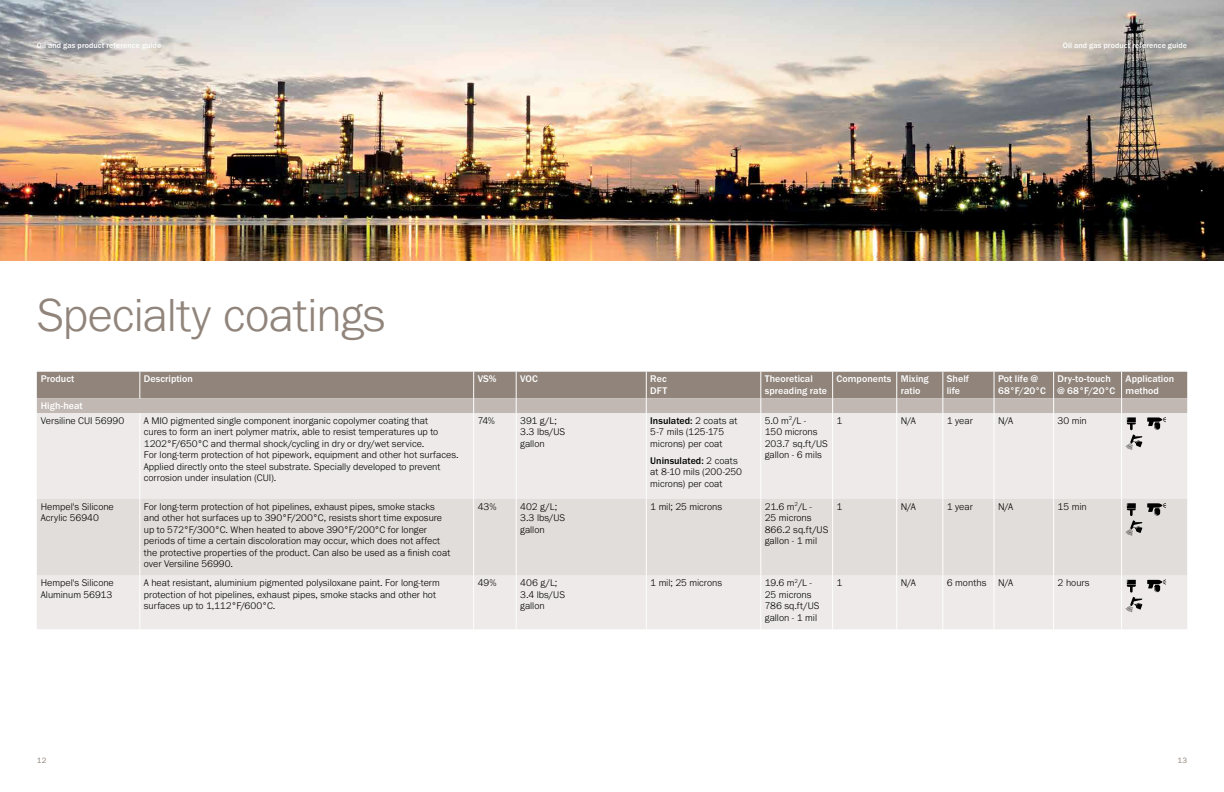
<style>
.page{position:relative;width:1224px;height:792px;background:#fff}
.page>*{position:absolute;margin:0;border:0;box-sizing:border-box;transform-origin:0 0}
.t1{font:300 48px "Franklin Gothic URW";letter-spacing:-.015em;color:#90847b}
.t2{font:300 10px/11.5px "Franklin Gothic URW";color:#000}
.t3{font:500 10px/11.5px "Franklin Gothic URW";letter-spacing:.005em;color:#fff}
.t4{font:500 8px "Franklin Gothic URW";letter-spacing:.015em;color:#fff}
.t5{font:8px "Franklin Gothic URW Boo";color:#90847b}
.s1{font-weight:500}
</style>
<div class="page">
<div style="left:37px;top:450px;width:1150px;height:179px;background:#edeae9"></div>
<div style="left:37px;top:499px;width:1150px;height:76px;background:#e1ddda"></div>
<hr style="left:140px;top:413px;width:1px;height:86px;background:#fff">
<hr style="left:473px;top:413px;width:1px;height:86px;background:#fff">
<hr style="left:516px;top:413px;width:1px;height:86px;background:#fff">
<hr style="left:646px;top:413px;width:1px;height:86px;background:#fff">
<hr style="left:761px;top:413px;width:1px;height:86px;background:#fff">
<hr style="left:832px;top:413px;width:1px;height:86px;background:#fff">
<hr style="left:896px;top:413px;width:1px;height:86px;background:#fff">
<hr style="left:943px;top:413px;width:1px;height:86px;background:#fff">
<hr style="left:994px;top:413px;width:1px;height:86px;background:#fff">
<hr style="left:1053px;top:413px;width:1px;height:86px;background:#fff">
<hr style="left:1121px;top:413px;width:1px;height:86px;background:#fff">
<hr style="left:140px;top:499px;width:1px;height:76px;background:#fff">
<hr style="left:473px;top:499px;width:1px;height:76px;background:#fff">
<hr style="left:516px;top:499px;width:1px;height:76px;background:#fff">
<hr style="left:646px;top:499px;width:1px;height:76px;background:#fff">
<hr style="left:761px;top:499px;width:1px;height:76px;background:#fff">
<hr style="left:832px;top:499px;width:1px;height:76px;background:#fff">
<hr style="left:896px;top:499px;width:1px;height:76px;background:#fff">
<hr style="left:943px;top:499px;width:1px;height:76px;background:#fff">
<hr style="left:994px;top:499px;width:1px;height:76px;background:#fff">
<hr style="left:1053px;top:499px;width:1px;height:76px;background:#fff">
<hr style="left:1121px;top:499px;width:1px;height:76px;background:#fff">
<hr style="left:140px;top:575px;width:1px;height:54px;background:#fff">
<hr style="left:473px;top:575px;width:1px;height:54px;background:#fff">
<hr style="left:516px;top:575px;width:1px;height:54px;background:#fff">
<hr style="left:646px;top:575px;width:1px;height:54px;background:#fff">
<hr style="left:761px;top:575px;width:1px;height:54px;background:#fff">
<hr style="left:832px;top:575px;width:1px;height:54px;background:#fff">
<hr style="left:896px;top:575px;width:1px;height:54px;background:#fff">
<hr style="left:943px;top:575px;width:1px;height:54px;background:#fff">
<hr style="left:994px;top:575px;width:1px;height:54px;background:#fff">
<hr style="left:1053px;top:575px;width:1px;height:54px;background:#fff">
<hr style="left:1121px;top:575px;width:1px;height:54px;background:#fff">
<svg style="left:37px;top:372px;width:1150px;height:78px;background:#c5beb9"></svg>
<svg style="left:1126px;top:503px;width:40px;height:33px"></svg>
<svg style="left:1126px;top:579px;width:40px;height:33px"></svg>
<img style="left:0;top:0;width:1224px;height:261px">
<p class="t4" style="left:37px;top:40px;width:126px">Oil and gas product reference guide</p>
<p class="t4" style="left:1063px;top:40px;width:126px">Oil and gas product reference guide</p>
<h1 class="t1" style="left:37px;top:285px;width:350px">Specialty coatings</h1>
<p class="t3" style="left:41px;top:373px;width:35px">Product</p>
<p class="t3" style="left:144px;top:373px;width:51px">Description</p>
<p class="t3" style="left:478px;top:373px;width:20px">VS%</p>
<p class="t3" style="left:520px;top:373px;width:19px">VOC</p>
<p class="t3" style="left:650px;top:373px;width:18px">Rec<br>DFT</p>
<p class="t3" style="left:765px;top:373px;width:64px">Theoretical spreading rate</p>
<p class="t3" style="left:901px;top:373px;width:30px;text-indent:-64px">Components Mixing ratio</p>
<p class="t3" style="left:947px;top:373px;width:24px">Shelf life</p>
<p class="t3" style="left:998px;top:373px;width:50px;line-height:12px">Pot life @<br>68°F/20°C</p>
<p class="t3" style="left:1058px;top:373px;width:59px;line-height:12px">Dry-to-touch @ 68°F/20°C</p>
<p class="t3" style="left:1126px;top:373px;width:50px">Application method</p>
<p class="t3" style="left:41px;top:400px;width:44px">High-heat</p>
<p class="t2" style="left:41px;top:414px;width:85px">Versiline CUI 56990</p>
<p class="t2" style="left:144px;top:414px;width:317px">A MIO pigmented single component inorganic copolymer coating that<br>cures to form an inert polymer matrix, able to resist temperatures up to 1202°F/650°C and thermal shock/cycling in dry or dry/wet service.<br>For long-term protection of hot pipework, equipment and other hot surfaces.<br>Applied directly onto the steel substrate. Specially developed to prevent corrosion under insulation (CUI).</p>
<p class="t2" style="left:478px;top:414px;width:19px">74%</p>
<p class="t2" style="left:520px;top:414px;width:46px">391 g/L;<br>3.3 lbs/US gallon</p>
<p class="t2" style="left:650px;top:414px;width:89px"><span class="s1">Insulated:</span> 2 coats at<br>5-7 mils (125-175 microns) per coat</p>
<p class="t2" style="left:765px;top:414px;width:64px">5.0 m<sup>2</sup>/L -<br>150 microns<br>203.7 sq.ft/US gallon - 6 mils</p>
<p class="t2" style="left:837px;top:414px;width:7px">1</p>
<p class="t2" style="left:901px;top:414px;width:17px">N/A</p>
<p class="t2" style="left:947px;top:414px;width:28px">1 year</p>
<p class="t2" style="left:998px;top:414px;width:17px">N/A</p>
<p class="t2" style="left:1058px;top:414px;width:31px">30 min</p>
<p class="t2" style="left:650px;top:455px;width:93px"><span class="s1">Uninsulated:</span> 2 coats at 8-10 mils (200-250 microns) per coat</p>
<p class="t2" style="left:41px;top:500px;width:74px">Hempel's Silicone<br>Acrylic 56940</p>
<p class="t2" style="left:144px;top:500px;width:308px">For long-term protection of hot pipelines, exhaust pipes, smoke stacks and other hot surfaces up to 390°F/200°C, resists short time exposure up to 572°F/300°C. When heated to above 390°F/200°C for longer periods of time a certain discoloration may occur, which does not affect the protective properties of the product. Can also be used as a finish coat over Versiline 56990.</p>
<p class="t2" style="left:478px;top:500px;width:20px">43%</p>
<p class="t2" style="left:520px;top:500px;width:46px">402 g/L;<br>3.3 lbs/US gallon</p>
<p class="t2" style="left:650px;top:500px;width:73px">1 mil; 25 microns</p>
<p class="t2" style="left:765px;top:500px;width:65px">21.6 m<sup>2</sup>/L -<br>25 microns<br>866.2 sq.ft/US gallon - 1 mil</p>
<p class="t2" style="left:837px;top:500px;width:7px">1</p>
<p class="t2" style="left:901px;top:500px;width:17px">N/A</p>
<p class="t2" style="left:947px;top:500px;width:28px">1 year</p>
<p class="t2" style="left:998px;top:500px;width:17px">N/A</p>
<p class="t2" style="left:1058px;top:500px;width:31px">15 min</p>
<p class="t2" style="left:41px;top:577px;width:74px">Hempel's Silicone<br>Aluminum 56913</p>
<p class="t2" style="left:144px;top:577px;width:298px">A heat resistant, aluminium pigmented polysiloxane paint. For long-term protection of hot pipelines, exhaust pipes, smoke stacks and other hot surfaces up to 1,112°F/600°C.</p>
<p class="t2" style="left:478px;top:577px;width:20px">49%</p>
<p class="t2" style="left:520px;top:577px;width:46px">406 g/L;<br>3.4 lbs/US gallon</p>
<p class="t2" style="left:650px;top:577px;width:73px">1 mil; 25 microns</p>
<p class="t2" style="left:765px;top:577px;width:56px">19.6 m<sup>2</sup>/L -<br>25 microns<br>786 sq.ft/US gallon - 1 mil</p>
<p class="t2" style="left:837px;top:577px;width:7px">1</p>
<p class="t2" style="left:901px;top:577px;width:17px">N/A</p>
<p class="t2" style="left:947px;top:577px;width:68px">6 months N/A</p>
<p class="t2" style="left:1058px;top:577px;width:33px">2 hours</p>
<p class="t5" style="left:37px;top:756px;width:11px">12</p>
<p class="t5" style="left:1178px;top:756px;width:11px">13</p>
</div>
